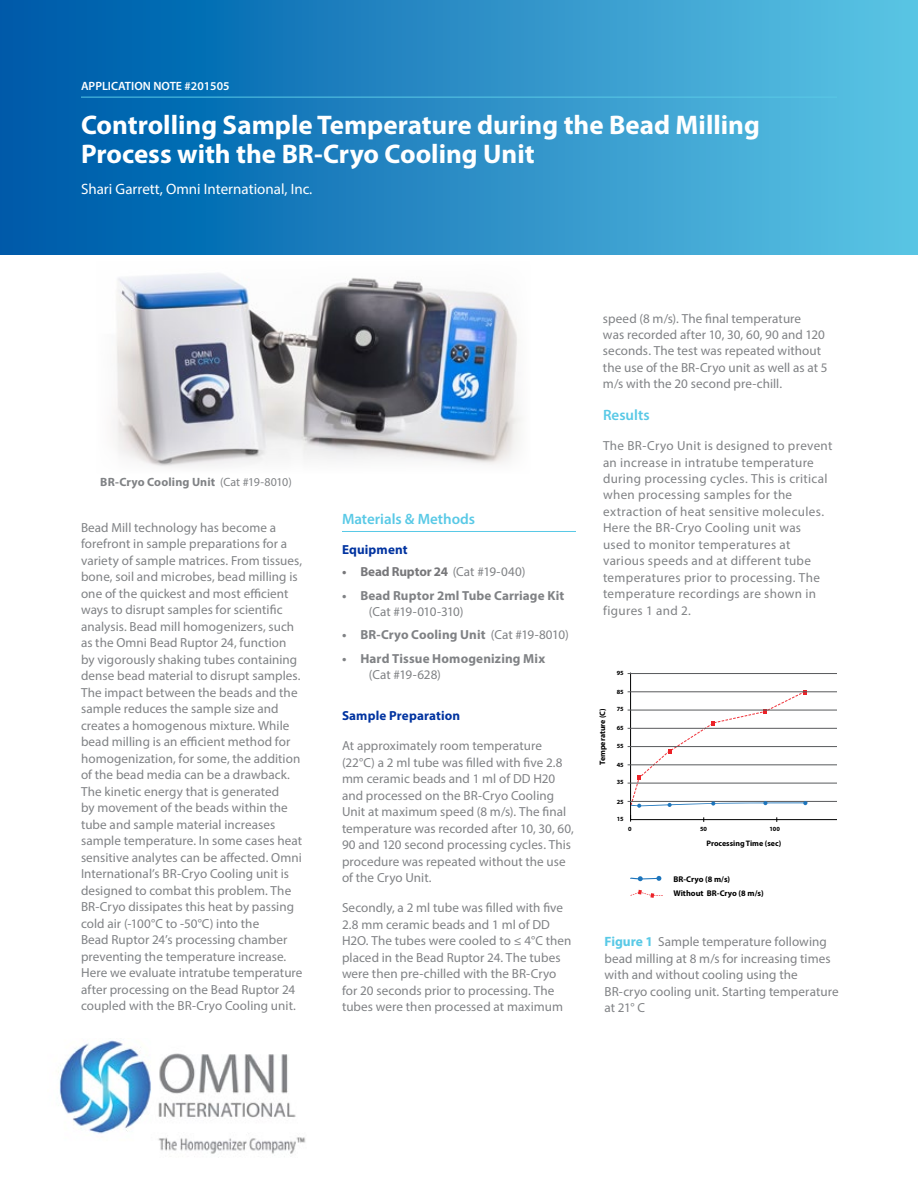
<style>
.page{position:relative;width:918px;height:1188px;background:#fff}
.page>*{position:absolute;margin:0;border:0;box-sizing:border-box;transform-origin:0 0}
.t1{font:700 27px/30px "Myriad Pro";color:#fff}
.t2{font:15px "Myriad Pro";color:#fff}
.t3{font:600 15px "Myriad Pro";color:#59c9e6}
.t4{font:13.2px/16.5px "Myriad Pro";letter-spacing:.005em;color:#808285}
.t5{font:13.2px/16.5px "Myriad Pro";letter-spacing:.025em;color:#808285}
.t6{font:700 13.2px "Myriad Pro";letter-spacing:.01em;color:#808285}
.t7{font:700 13.2px "Myriad Pro";letter-spacing:.01em;color:#0033a0}
.t8{font:700 13.2px "Myriad Pro";letter-spacing:-.01em;color:#77777a}
.t9{font:13.2px "Myriad Pro";letter-spacing:-.04em;color:#808285}
.t10{font:700 12px "Myriad Pro";letter-spacing:.015em;color:#808285}
.t11{font:600 12px "Myriad Pro";color:#fff}
.t12{font:700 8.25px/14.1px "Myriad Pro";color:#000}
.t13{font:700 7.95px "Myriad Pro";color:#000}
.t14{font:700 6.3px "Myriad Pro";color:#000}
.s1{font-weight:400}
.s2{font-weight:400;color:#808285}
.s3{font-weight:700;font-size:13.5px;color:#59c9e6}
</style>
<div class="page">
<hr style="left:342px;top:531px;width:234px;height:1px;background:#59c9e6">
<div style="left:0;top:0;width:918px;height:254px;background:linear-gradient(to right,#0057a8,#5cc4e4)"></div>
<hr style="left:81px;top:97px;width:756px;height:1px;background:#59c9e6">
<img style="left:58px;top:1040px;width:248px;height:118px">
<img style="left:113px;top:273px;width:409px;height:194px">
<svg style="left:630px;top:890px;width:33px;height:8px"></svg>
<svg style="left:630px;top:876px;width:31px;height:5px"></svg>
<hr style="left:631px;top:819px;width:206px;height:1px;background:#000">
<hr style="left:630px;top:673px;width:1px;height:149px;background:#000">
<hr style="left:628px;top:801px;width:209px;height:1px;background:#585a5c">
<hr style="left:628px;top:783px;width:209px;height:1px;background:#585a5c">
<hr style="left:628px;top:746px;width:209px;height:1px;background:#585a5c">
<hr style="left:628px;top:710px;width:209px;height:1px;background:#585a5c">
<hr style="left:628px;top:673px;width:209px;height:1px;background:#585a5c">
<hr style="left:628px;top:765px;width:209px;height:1px;background:#585a5c">
<hr style="left:628px;top:728px;width:209px;height:1px;background:#585a5c">
<hr style="left:628px;top:692px;width:209px;height:1px;background:#585a5c">
<svg style="left:630px;top:690px;width:178px;height:118px"></svg>
<p class="t11" style="left:81px;top:78px;width:150px">APPLICATION NOTE #201505</p>
<h1 class="t1" style="left:81px;top:109px;width:680px">Controlling Sample Temperature during the Bead Milling<br>Process with the BR-Cryo Cooling Unit</h1>
<p class="t2" style="left:81px;top:180px;width:233px">Shari Garrett, Omni International, Inc.</p>
<p class="t10" style="left:100px;top:474px;width:193px">BR-Cryo Cooling Unit <span class="s1">(Cat #19-8010)</span></p>
<p class="t4" style="left:81px;top:519px;width:223px">Bead Mill technology has become a forefront in sample preparations for a variety of sample matrices. From tissues, bone, soil and microbes, bead milling is one of the quickest and most efficient ways to disrupt samples for scientific analysis. Bead mill homogenizers, such as the Omni Bead Ruptor 24, function by vigorously shaking tubes containing dense bead material to disrupt samples.<br>The impact between the beads and the sample reduces the sample size and creates a homogenous mixture. While bead milling is an efficient method for homogenization, for some, the addition of the bead media can be a drawback.<br>The kinetic energy that is generated<br>by movement of the beads within the tube and sample material increases sample temperature. In some cases heat sensitive analytes can be affected. Omni International’s BR-Cryo Cooling unit is designed to combat this problem. The BR-Cryo dissipates this heat by passing cold air (-100°C to -50°C) into the<br>Bead Ruptor 24’s processing chamber preventing the temperature increase.<br>Here we evaluate intratube temperature after processing on the Bead Ruptor 24 coupled with the BR-Cryo Cooling unit.</p>
<p class="t3" style="left:342px;top:510px;width:135px">Materials &amp; Methods</p>
<p class="t7" style="left:342px;top:541px;width:67px">Equipment</p>
<p class="t8" style="left:342px;top:563px;width:185px">• Bead Ruptor 24 <span class="s2">(Cat #19-040)</span></p>
<p class="t6" style="left:342px;top:586px;width:224px">• Bead Ruptor 2ml Tube Carriage Kit</p>
<p class="t9" style="left:369px;top:603px;width:96px">(Cat #19-010-310)</p>
<p class="t6" style="left:342px;top:626px;width:228px">• BR-Cryo Cooling Unit <span class="s1">(Cat #19-8010)</span></p>
<p class="t6" style="left:342px;top:649px;width:205px">• Hard Tissue Homogenizing Mix</p>
<p class="t4" style="left:369px;top:666px;width:73px">(Cat #19-628)</p>
<p class="t7" style="left:342px;top:707px;width:120px">Sample Preparation</p>
<p class="t4" style="left:342px;top:737px;width:233px">At approximately room temperature (22°C) a 2 ml tube was filled with five 2.8 mm ceramic beads and 1 ml of DD H20 and processed on the BR-Cryo Cooling Unit at maximum speed (8 m/s). The final temperature was recorded after 10, 30, 60, 90 and 120 second processing cycles. This procedure was repeated without the use of the Cryo Unit.</p>
<p class="t4" style="left:342px;top:899px;width:231px">Secondly, a 2 ml tube was filled with five 2.8 mm ceramic beads and 1 ml of DD H2O. The tubes were cooled to ≤ 4°C then placed in the Bead Ruptor 24. The tubes were then pre-chilled with the BR-Cryo for 20 seconds prior to processing. The tubes were then processed at maximum</p>
<p class="t4" style="left:603px;top:310px;width:226px">speed (8 m/s). The final temperature<br>was recorded after 10, 30, 60, 90 and 120 seconds. The test was repeated without the use of the BR-Cryo unit as well as at 5 m/s with the 20 second pre-chill.</p>
<p class="t3" style="left:603px;top:405px;width:48px">Results</p>
<p class="t5" style="left:603px;top:437px;width:231px">The BR-Cryo Unit is designed to prevent an increase in intratube temperature during processing cycles. This is critical when processing samples for the extraction of heat sensitive molecules.<br>Here the BR-Cryo Cooling unit was<br>used to monitor temperatures at various speeds and at different tube temperatures prior to processing. The temperature recordings are shown in figures 1 and 2.</p>
<p class="t14" style="left:617px;top:669px;width:9px">95</p>
<p class="t13" style="left:597px;top:765px;width:58px;rotate:-90deg">Temperature (C)</p>
<p class="t14" style="left:617px;top:688px;width:9px">85</p>
<p class="t14" style="left:617px;top:705px;width:9px">75</p>
<p class="t14" style="left:617px;top:724px;width:9px">65</p>
<p class="t14" style="left:617px;top:742px;width:9px">55</p>
<p class="t14" style="left:617px;top:761px;width:9px">45</p>
<p class="t14" style="left:617px;top:778px;width:9px">35</p>
<p class="t14" style="left:617px;top:797px;width:9px">25</p>
<p class="t14" style="left:617px;top:815px;width:9px">15</p>
<p class="t14" style="left:628px;top:825px;width:5px">0</p>
<p class="t14" style="left:700px;top:825px;width:9px">50</p>
<p class="t14" style="left:769px;top:825px;width:12px">100</p>
<p class="t13" style="left:707px;top:838px;width:76px">Processing Time (sec)</p>
<p class="t12" style="left:674px;top:872px;width:92px">BR-Cryo (8 m/s)<br>Without BR-Cryo (8 m/s)</p>
<p class="t4" style="left:604px;top:933px;width:236px"><span class="s3">Figure 1</span> Sample temperature following bead milling at 8 m/s for increasing times with and without cooling using the BR-cryo cooling unit. Starting temperature at 21° C</p>
</div>
